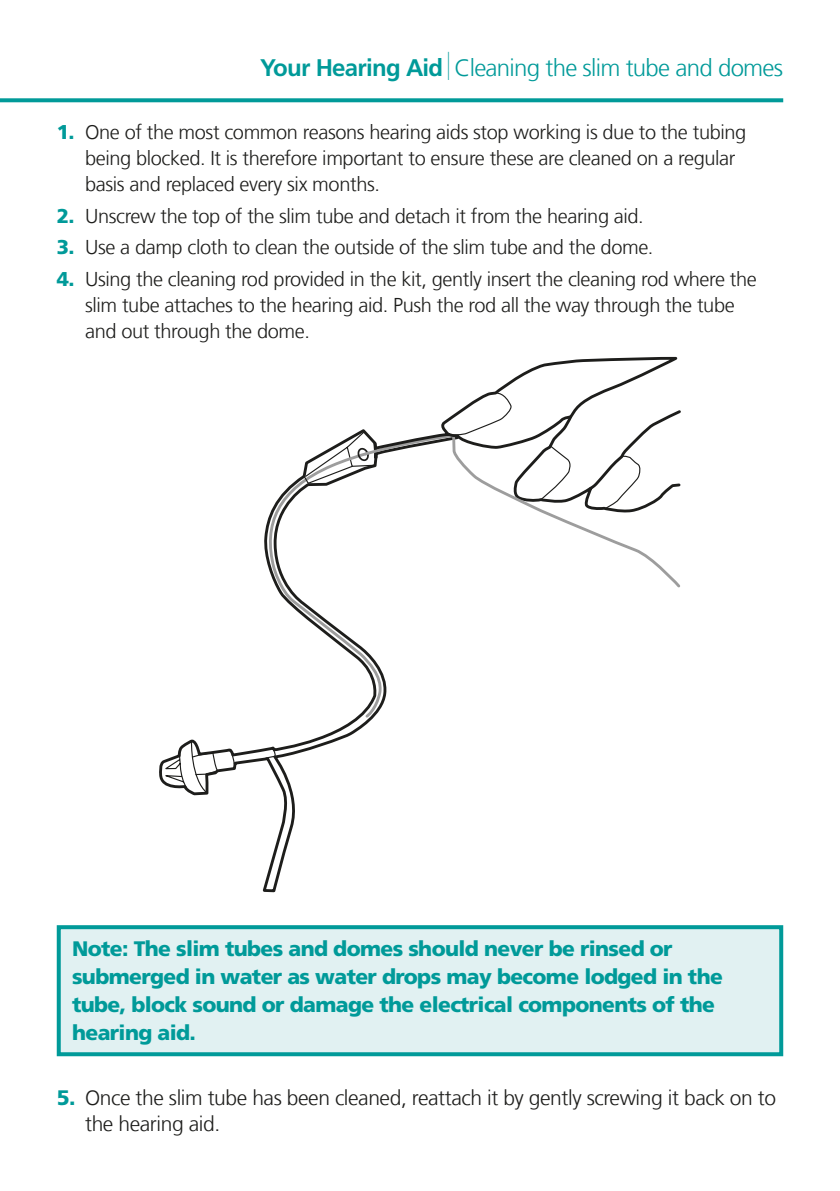
<style>
.page{position:relative;width:840px;height:1191px;background:#fff}
.page>*{position:absolute;margin:0;border:0;box-sizing:border-box;transform-origin:0 0}
.t1{font:300 24px "Frutiger LT Com";letter-spacing:-.03em;color:#009a99}
.t2{font:900 21px/28px "Frutiger LT Com";letter-spacing:-.03em;color:#009a99}
.t3{font:300 21px/26px "Frutiger LT Com";letter-spacing:-.02em;color:#1d1d1b}
.t4{font:300 20px/26px "Frutiger LT Com";letter-spacing:-.02em;color:#1d1d1b}
.s1{font-weight:700}
.s2{font-size:40px}
.s3{font-weight:900;color:#009a99}
</style>
<div class="page">
<svg style="left:0;top:98px;width:782px;height:4px;background:#13a1a0"></svg>
<div style="left:59px;top:927px;width:721px;height:127px;background:#e1f1f2"></div>
<div style="left:57px;top:925px;width:725px;height:131px;border:4px solid #009a99"></div>
<svg style="left:160px;top:779px;width:49px;height:15px"></svg>
<svg style="left:159px;top:357px;width:519px;height:422px"></svg>
<svg style="left:302px;top:392px;width:339px;height:117px"></svg>
<p class="t1" style="left:260px;top:54px;width:524px"><span class="s1">Your Hearing Aid</span> <span class="s2">I</span> Cleaning the slim tube and domes</p>
<p class="t4" style="left:85px;top:119px;width:662px;text-indent:-28px"><span class="s3">1.</span> One of the most common reasons hearing aids stop working is due to the tubing being blocked. It is therefore important to ensure these are cleaned on a regular basis and replaced every six months.</p>
<p class="t4" style="left:57px;top:203px;width:588px"><span class="s3">2.</span> Unscrew the top of the slim tube and detach it from the hearing aid.</p>
<p class="t4" style="left:57px;top:235px;width:598px"><span class="s3">3.</span> Use a damp cloth to clean the outside of the slim tube and the dome.</p>
<p class="t4" style="left:85px;top:266px;width:673px;text-indent:-28px"><span class="s3">4.</span> Using the cleaning rod provided in the kit, gently insert the cleaning rod where the slim tube attaches to the hearing aid. Push the rod all the way through the tube and out through the dome.</p>
<p class="t2" style="left:72px;top:935px;width:652px">Note: The slim tubes and domes should never be rinsed or submerged in water as water drops may become lodged in the tube, block sound or damage the electrical components of the hearing aid.</p>
<p class="t3" style="left:85px;top:1084px;width:692px;text-indent:-28px"><span class="s3">5.</span> Once the slim tube has been cleaned, reattach it by gently screwing it back on to the hearing aid.</p>
</div>
